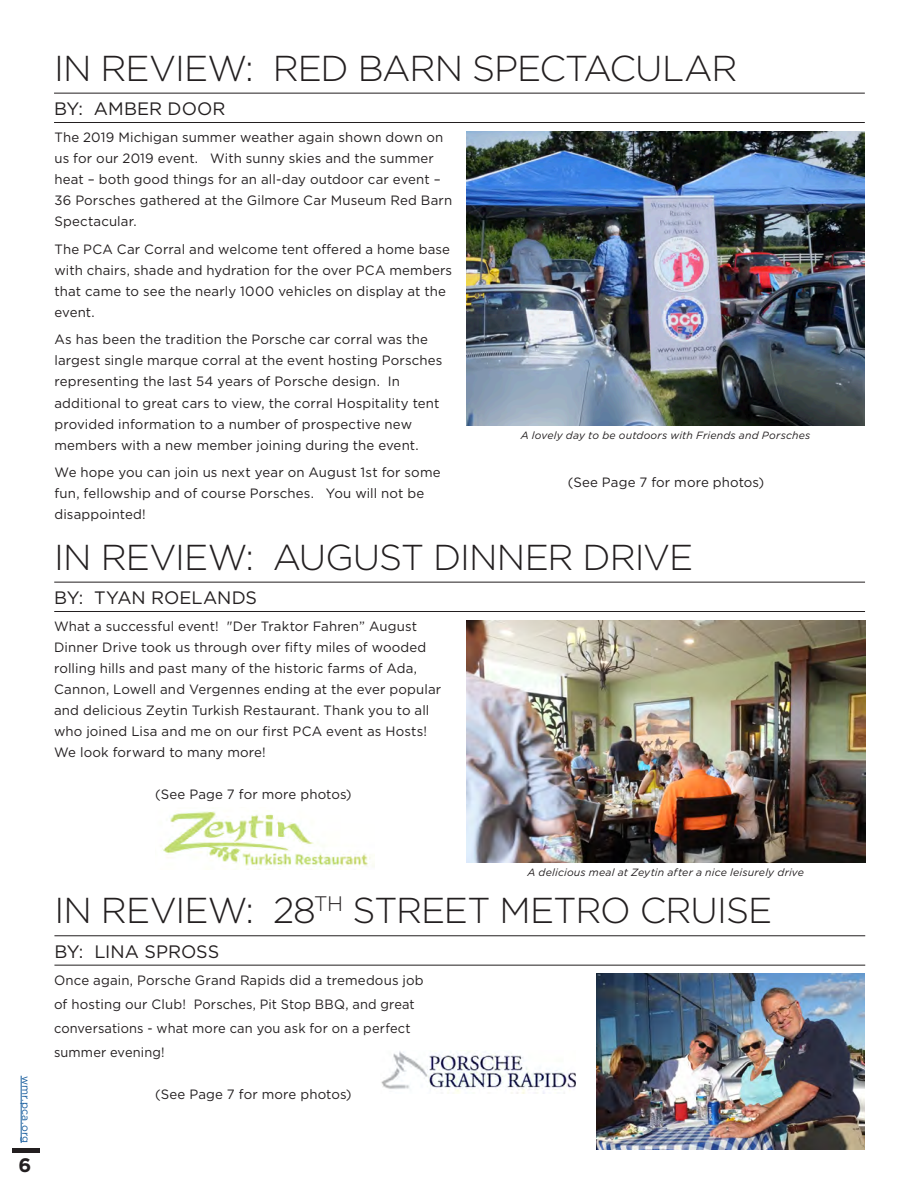
<style>
.page{position:relative;width:908px;height:1188px;background:#fff}
.page>*{position:absolute;margin:0;border:0;box-sizing:border-box;transform-origin:0 0}
.Interior_Headline{font:300 36px "Gotham";letter-spacing:-.025em;color:#231f20}
.Frontpage_Month{font:700 19.5px "Gotham";color:#231f20}
.Interior_Sub_Head{font:18px "Gotham";color:#231f20}
.t1{font:13.5px/21px "Gotham";letter-spacing:.01em;color:#231f20}
.t2{font:italic 10.5px "Gotham";letter-spacing:.015em;color:#231f20}
.Pagination{font:10.5px "Gotham";letter-spacing:.025em;color:#175d9e}
</style>
<div class="page">
<hr style="left:21px;top:1076px;width:1px;height:67px;background:#175d9e">
<hr style="left:12px;top:1148px;width:27px;height:4px;background:#231f20">
<hr style="left:54px;top:93px;width:810px;height:1px;background:#231f20">
<hr style="left:54px;top:122px;width:810px;height:1px;background:#231f20">
<hr style="left:54px;top:582px;width:810px;height:1px;background:#231f20">
<hr style="left:54px;top:611px;width:810px;height:1px;background:#231f20">
<hr style="left:54px;top:935px;width:810px;height:1px;background:#231f20">
<hr style="left:54px;top:965px;width:810px;height:1px;background:#231f20">
<img style="left:466px;top:131px;width:398px;height:295px">
<img style="left:466px;top:620px;width:398px;height:242px">
<img style="left:381px;top:1051px;width:194px;height:42px">
<img style="left:596px;top:974px;width:268px;height:176px">
<img style="left:162px;top:811px;width:212px;height:56px">
<p class="Interior_Headline" style="left:54px;top:45px;width:684px">IN REVIEW: RED BARN SPECTACULAR</p>
<p class="Interior_Sub_Head" style="left:54px;top:97px;width:173px">BY: AMBER DOOR</p>
<p class="t1" style="left:54px;top:126px;width:399px">The 2019 Michigan summer weather again shown down on us for our 2019 event. With sunny skies and the summer heat – both good things for an all-day outdoor car event – 36 Porsches gathered at the Gilmore Car Museum Red Barn Spectacular.</p>
<p class="t1" style="left:54px;top:238px;width:399px">The PCA Car Corral and welcome tent offered a home base with chairs, shade and hydration for the over PCA members that came to see the nearly 1000 vehicles on display at the event.</p>
<p class="t1" style="left:54px;top:329px;width:389px">As has been the tradition the Porsche car corral was the largest single marque corral at the event hosting Porsches representing the last 54 years of Porsche design. In additional to great cars to view, the corral Hospitality tent provided information to a number of prospective new members with a new member joining during the event.</p>
<p class="t1" style="left:54px;top:462px;width:387px">We hope you can join us next year on August 1st for some fun, fellowship and of course Porsches. You will not be disappointed!</p>
<p class="t1" style="left:567px;top:471px;width:198px">(See Page 7 for more photos)</p>
<p class="Interior_Headline" style="left:54px;top:534px;width:640px">IN REVIEW: AUGUST DINNER DRIVE</p>
<p class="Interior_Sub_Head" style="left:54px;top:586px;width:204px">BY: TYAN ROELANDS</p>
<p class="t1" style="left:54px;top:615px;width:388px">What a successful event! "Der Traktor Fahren” August Dinner Drive took us through over fifty miles of wooded rolling hills and past many of the historic farms of Ada, Cannon, Lowell and Vergennes ending at the ever popular and delicious Zeytin Turkish Restaurant. Thank you to all who joined Lisa and me on our first PCA event as Hosts!<br>We look forward to many more!</p>
<p class="t1" style="left:155px;top:783px;width:198px">(See Page 7 for more photos)</p>
<p class="t2" style="left:520px;top:429px;width:291px">A lovely day to be outdoors with Friends and Porsches</p>
<p class="Pagination" style="left:33px;top:1076px;width:69px;rotate:90deg">wmr.pca.org</p>
<p class="Frontpage_Month" style="left:19px;top:1153px;width:14px">6</p>
<p class="t2" style="left:527px;top:865px;width:278px">A delicious meal at Zeytin after a nice leisurely drive</p>
<p class="Interior_Headline" style="left:54px;top:888px;width:719px">IN REVIEW: 28<sup>TH</sup> STREET METRO CRUISE</p>
<p class="Interior_Sub_Head" style="left:54px;top:940px;width:166px">BY: LINA SPROSS</p>
<p class="t1" style="left:54px;top:968px;width:371px;line-height:24px">Once again, Porsche Grand Rapids did a tremedous job of hosting our Club! Porsches, Pit Stop BBQ, and great conversations - what more can you ask for on a perfect summer evening!</p>
<p class="t1" style="left:155px;top:1083px;width:198px">(See Page 7 for more photos)</p>
</div>
